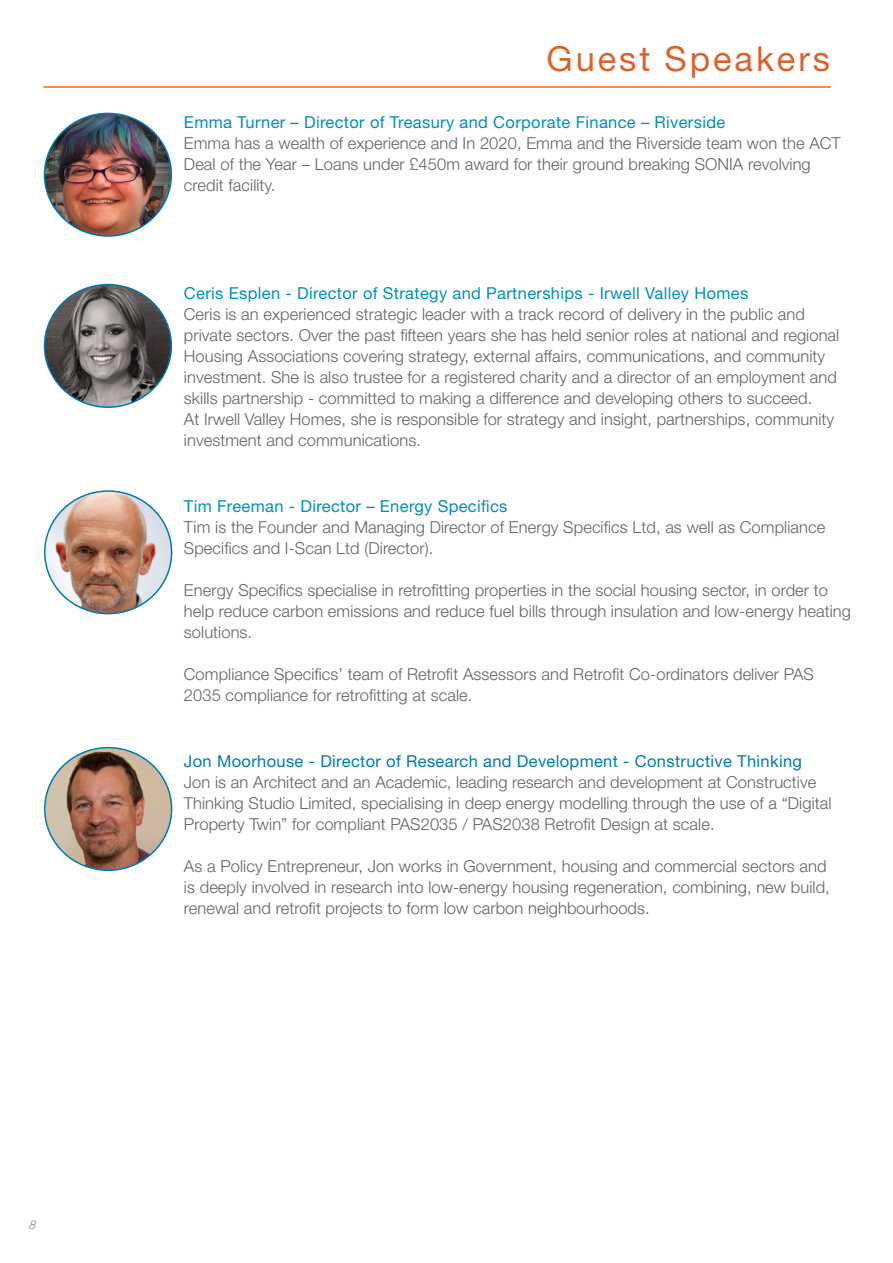
<style>
.page{position:relative;width:893px;height:1263px;background:#fff}
.page>*{position:absolute;margin:0;border:0;box-sizing:border-box;transform-origin:0 0}
.t1{font:34.5px "Helvetica Neue LT Std";letter-spacing:.085em;color:#db632b}
.body_copy{font:300 16.5px/21px "Helvetica Neue LT Std";letter-spacing:.005em;color:#636366}
.Partner_Name_and_tit{font:300 16.5px/21px "Helvetica Neue LT Std";letter-spacing:.005em;color:#636366}
.Partner_Name_and_tit-2{font:16.5px "Helvetica Neue LT Std";letter-spacing:.02em;color:#008ebe}
.Partner_Name_and_tit-3{font:16.5px "Helvetica Neue LT Std";letter-spacing:.02em;color:#007bb0}
.t2{font:italic 300 12px "Helvetica Neue LT Std";color:#848385}
</style>
<div class="page">
<img style="left:46px;top:748px;width:125px;height:122px">
<img style="left:46px;top:491px;width:126px;height:123px">
<img style="left:45px;top:113px;width:126px;height:123px">
<hr style="left:43px;top:86px;width:788px;height:2px;background:#e4701e">
<img style="left:45px;top:285px;width:126px;height:122px">
<p class="t2" style="left:29px;top:1217px;width:12px">8</p>
<p class="t1" style="left:547px;top:38px;width:285px">Guest Speakers</p>
<p class="Partner_Name_and_tit-2" style="left:184px;top:112px;width:543px">Emma Turner – Director of Treasury and Corporate Finance – Riverside</p>
<p class="Partner_Name_and_tit" style="left:184px;top:132px;width:658px">Emma has a wealth of experience and In 2020, Emma and the Riverside team won the ACT<br>Deal of the Year – Loans under £450m award for their ground breaking SONIA revolving credit facility.</p>
<p class="Partner_Name_and_tit-2" style="left:184px;top:283px;width:566px">Ceris Esplen - Director of Strategy and Partnerships - Irwell Valley Homes</p>
<p class="Partner_Name_and_tit" style="left:184px;top:303px;width:657px">Ceris is an experienced strategic leader with a track record of delivery in the public and private sectors. Over the past fifteen years she has held senior roles at national and regional Housing Associations covering strategy, external affairs, communications, and community investment. She is also trustee for a registered charity and a director of an employment and skills partnership - committed to making a difference and developing others to succeed.</p>
<p class="Partner_Name_and_tit" style="left:184px;top:408px;width:652px">At Irwell Valley Homes, she is responsible for strategy and insight, partnerships, community investment and communications.</p>
<p class="Partner_Name_and_tit-2" style="left:184px;top:496px;width:325px">Tim Freeman - Director – Energy Specifics</p>
<p class="body_copy" style="left:184px;top:516px;width:643px">Tim is the Founder and Managing Director of Energy Specifics Ltd, as well as Compliance<br>Specifics and I-Scan Ltd (Director).</p>
<p class="body_copy" style="left:184px;top:579px;width:669px">Energy Specifics specialise in retrofitting properties in the social housing sector, in order to help reduce carbon emissions and reduce fuel bills through insulation and low-energy heating solutions.</p>
<p class="body_copy" style="left:184px;top:663px;width:632px">Compliance Specifics’ team of Retrofit Assessors and Retrofit Co-ordinators deliver PAS<br>2035 compliance for retrofitting at scale.</p>
<p class="Partner_Name_and_tit-3" style="left:184px;top:751px;width:619px">Jon Moorhouse - Director of Research and Development - Constructive Thinking</p>
<p class="body_copy" style="left:184px;top:771px;width:649px">Jon is an Architect and an Academic, leading research and development at Constructive<br>Thinking Studio Limited, specialising in deep energy modelling through the use of a “Digital<br>Property Twin” for compliant PAS2035 / PAS2038 Retrofit Design at scale.</p>
<p class="body_copy" style="left:184px;top:855px;width:647px">As a Policy Entrepreneur, Jon works in Government, housing and commercial sectors and is deeply involved in research into low-energy housing regeneration, combining, new build, renewal and retrofit projects to form low carbon neighbourhoods.</p>
</div>
